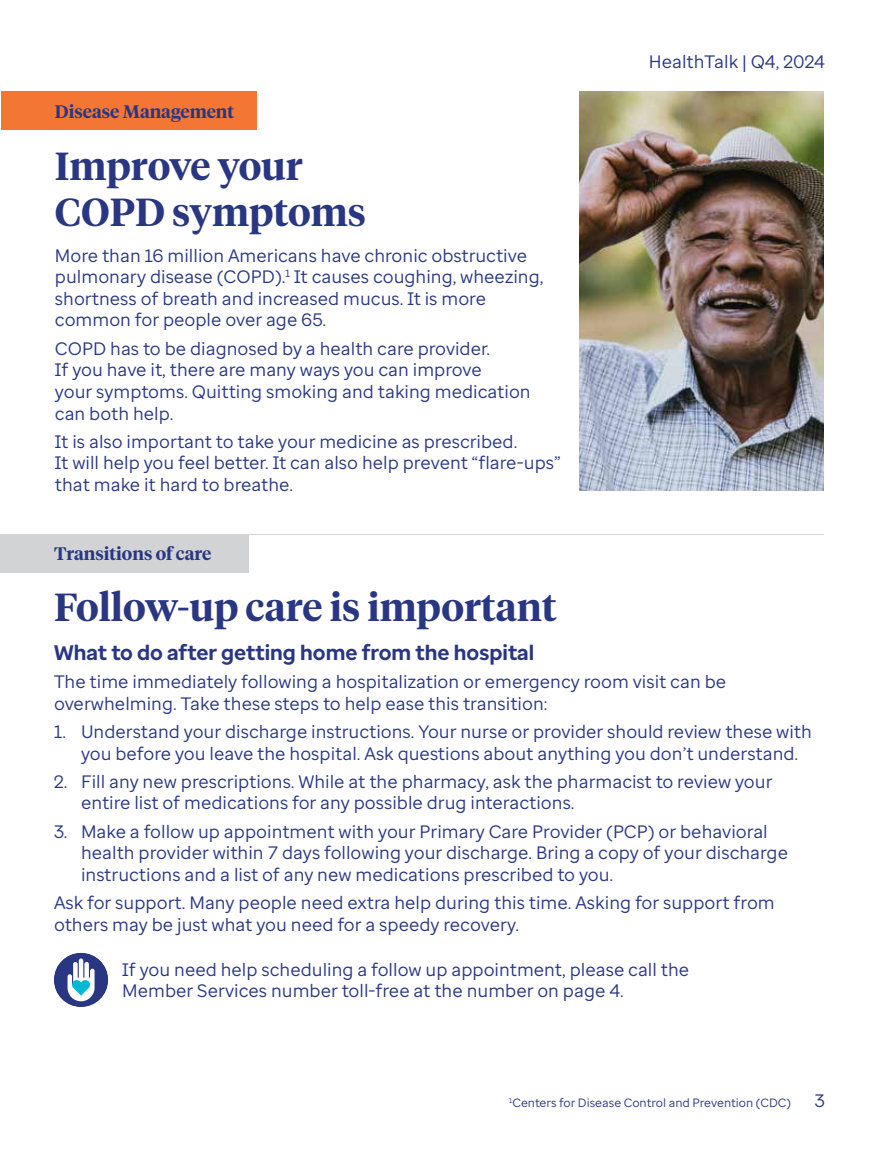
<style>
.page{position:relative;width:878px;height:1161px;background:#fff}
.page>*{position:absolute;margin:0;border:0;box-sizing:border-box;transform-origin:0 0}
.Headline{font:600 39px/46.8px "UHC Serif Headline";color:#293682}
.Subhead{font:700 21px "Enterprise Sans";color:#293682}
.BodyCopy{font:18px/21.6px "Enterprise Sans";color:#293682}
.IconCTA{font:18px/21.6px "Enterprise Sans";color:#293682}
.t1{font:600 18px "UHC Serif Headline";color:#293682}
.BodyCopy-2{font:12px "Enterprise Sans";color:#293682}
</style>
<div class="page">
<img style="left:579px;top:92px;width:245px;height:398px">
<div style="left:1px;top:92px;width:255px;height:38px;background:#f47635"></div>
<div style="left:0;top:534px;width:248px;height:38px;background:#d1d3d4"></div>
<hr style="left:0;top:534px;width:824px;height:1px;background:#d1d3d4">
<div style="left:54px;top:953px;width:54px;height:54px;background:#293682;border-radius:50%"></div>
<svg style="left:68px;top:959px;width:26px;height:42px"></svg>
<p class="t1" style="left:55px;top:99px;width:181px">Disease Management</p>
<p class="Headline" style="left:55px;top:141px;width:312px">Improve your<br>COPD symptoms</p>
<p class="BodyCopy" style="left:55px;top:244px;width:490px">More than 16 million Americans have chronic obstructive pulmonary disease (COPD).<sup>1</sup> It causes coughing, wheezing, shortness of breath and increased mucus. It is more common for people over age 65.</p>
<p class="BodyCopy" style="left:55px;top:337px;width:477px">COPD has to be diagnosed by a health care provider.<br>If you have it, there are many ways you can improve<br>your symptoms. Quitting smoking and taking medication can both help.</p>
<p class="BodyCopy" style="left:55px;top:431px;width:507px">It is also important to take your medicine as prescribed.<br>It will help you feel better. It can also help prevent “flare-ups” that make it hard to breathe.</p>
<p class="BodyCopy" style="left:649px;top:50px;width:177px">HealthTalk | Q4, 2024</p>
<p class="t1" style="left:54px;top:542px;width:159px">Transitions of care</p>
<p class="Headline" style="left:54px;top:582px;width:504px">Follow-up care is important</p>
<p class="Subhead" style="left:54px;top:639px;width:482px">What to do after getting home from the hospital</p>
<p class="BodyCopy" style="left:54px;top:671px;width:673px">The time immediately following a hospitalization or emergency room visit can be overwhelming. Take these steps to help ease this transition:</p>
<p class="BodyCopy" style="left:81px;top:721px;width:732px;text-indent:-27px">1. Understand your discharge instructions. Your nurse or provider should review these with you before you leave the hospital. Ask questions about anything you don’t understand.</p>
<p class="BodyCopy" style="left:81px;top:771px;width:693px;text-indent:-27px">2. Fill any new prescriptions. While at the pharmacy, ask the pharmacist to review your entire list of medications for any possible drug interactions.</p>
<p class="BodyCopy" style="left:81px;top:821px;width:708px;text-indent:-27px">3. Make a follow up appointment with your Primary Care Provider (PCP) or behavioral health provider within 7 days following your discharge. Bring a copy of your discharge instructions and a list of any new medications prescribed to you.</p>
<p class="BodyCopy" style="left:54px;top:892px;width:722px">Ask for support. Many people need extra help during this time. Asking for support from others may be just what you need for a speedy recovery.</p>
<p class="IconCTA" style="left:122px;top:959px;width:568px">If you need help scheduling a follow up appointment, please call the<br>Member Services number toll-free at the number on page 4.</p>
<p class="BodyCopy-2" style="left:509px;top:1095px;width:283px"><sup>1</sup>Centers for Disease Control and Prevention (CDC)</p>
<p class="BodyCopy" style="left:814px;top:1090px;width:12px">3</p>
</div>
